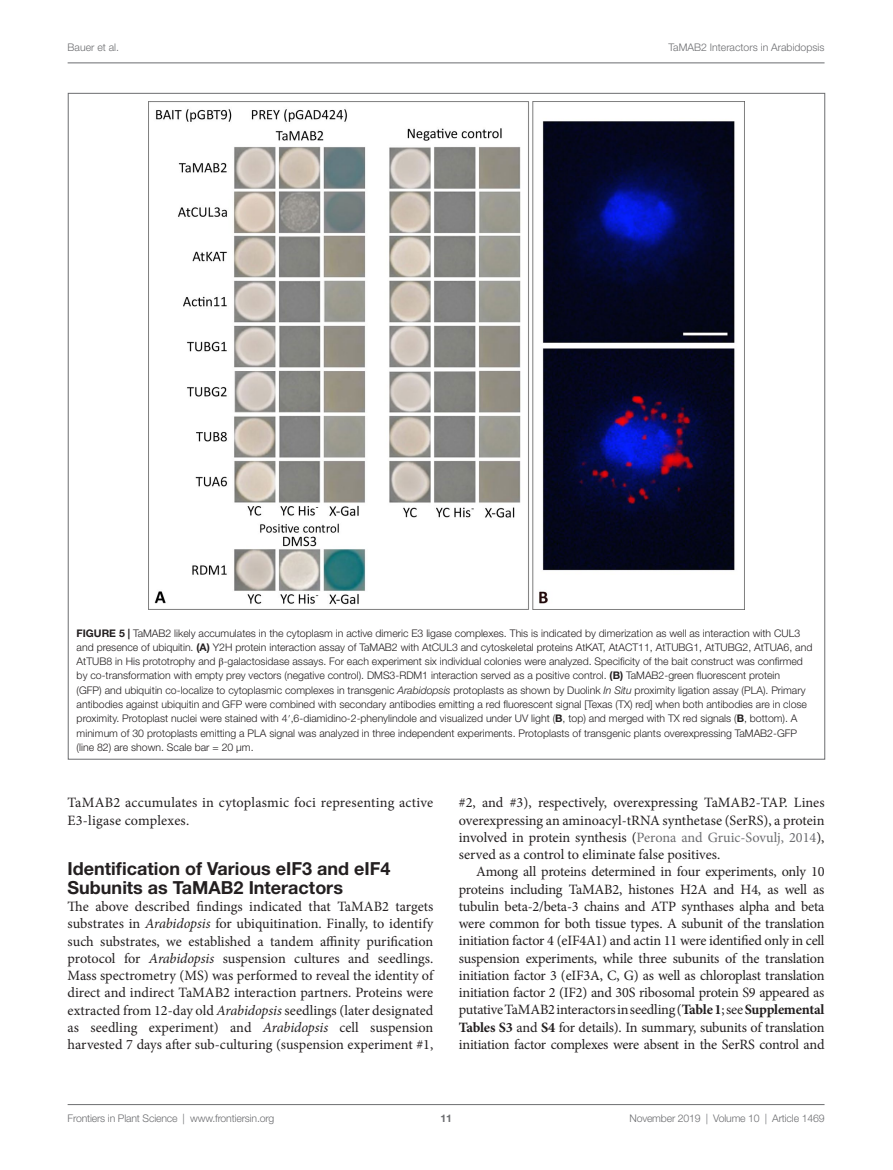
<style>
.page{position:relative;width:893px;height:1170px;background:#fff}
.page>*{position:absolute;margin:0;border:0;box-sizing:border-box;transform-origin:0 0}
._2{font:700 18px/18.8px "Helvetica Neue LT Std";color:#231f20}
.T1{font:14.25px/17.2px "Minion Pro MTC";color:#231f20;text-align:justify}
.T{font:14.25px/17.2px "Minion Pro MTC";letter-spacing:.005em;color:#231f20}
.FC{font:300 10.5px/14.2px "Helvetica Neue LT Std";color:#231f20}
.t1{font:300 10.5px "Helvetica Neue LT Std";letter-spacing:-.015em;color:#6c6d70}
.t2{font:700 10.5px "Helvetica Neue LT Std";color:#6c6d70}
.s1{font-weight:700}
.s2{font-style:italic}
.s3{color:#6c6d70}
.s4{font-family:"Minion Pro";font-weight:700}
</style>
<div class="page">
<hr style="left:68px;top:63px;width:756px;height:1px;background:#6c6d70">
<hr style="left:68px;top:1104px;width:756px;height:1px;background:#6c6d70">
<img style="left:149px;top:102px;width:586px;height:507px">
<p class="t1" style="left:68px;top:41px;width:53px">Bauer et al.</p>
<p class="t1" style="left:669px;top:41px;width:157px">TaMAB2 Interactors in Arabidopsis</p>
<p class="FC" style="left:77px;top:626px;width:737px"><span class="s1">FIGURE 5 |</span> TaMAB2 likely accumulates in the cytoplasm in active dimeric E3 ligase complexes. This is indicated by dimerization as well as interaction with CUL3 and presence of ubiquitin. <span class="s1">(A)</span> Y2H protein interaction assay of TaMAB2 with AtCUL3 and cytoskeletal proteins AtKAT, AtACT11, AtTUBG1, AtTUBG2, AtTUA6, and AtTUB8 in His prototrophy and β-galactosidase assays. For each experiment six individual colonies were analyzed. Specificity of the bait construct was confirmed by co-transformation with empty prey vectors (negative control). DMS3-RDM1 interaction served as a positive control. <span class="s1">(B)</span> TaMAB2-green fluorescent protein<br>(GFP) and ubiquitin co-localize to cytoplasmic complexes in transgenic <span class="s2">Arabidopsis</span> protoplasts as shown by Duolink <span class="s2">In Situ</span> proximity ligation assay (PLA). Primary antibodies against ubiquitin and GFP were combined with secondary antibodies emitting a red fluorescent signal [Texas (TX) red] when both antibodies are in close proximity. Protoplast nuclei were stained with 4′,6-diamidino-2-phenylindole and visualized under UV light (<span class="s1">B</span>, top) and merged with TX red signals (<span class="s1">B</span>, bottom). A minimum of 30 protoplasts emitting a PLA signal was analyzed in three independent experiments. Protoplasts of transgenic plants overexpressing TaMAB2-GFP (line 82) are shown. Scale bar = 20 µm.</p>
<p class="T" style="left:68px;top:794px;width:367px">TaMAB2 accumulates in cytoplasmic foci representing active<br>E3-ligase complexes.</p>
<p class="_2" style="left:68px;top:860px;width:324px">Identification of Various eIF3 and eIF4<br>Subunits as TaMAB2 Interactors</p>
<p class="T1" style="left:68px;top:897px;width:367px">The above described findings indicated that TaMAB2 targets substrates in <span class="s2">Arabidopsis</span> for ubiquitination. Finally, to identify such substrates, we established a tandem affinity purification protocol for <span class="s2">Arabidopsis</span> suspension cultures and seedlings.<br>Mass spectrometry (MS) was performed to reveal the identity of direct and indirect TaMAB2 interaction partners. Proteins were extracted from 12-day old <span class="s2">Arabidopsis</span> seedlings (later designated as seedling experiment) and <span class="s2">Arabidopsis</span> cell suspension harvested 7 days after sub-culturing (suspension experiment #1,</p>
<p class="T1" style="left:459px;top:794px;width:367px">#2, and #3), respectively, overexpressing TaMAB2-TAP. Lines overexpressing an aminoacyl-tRNA synthetase (SerRS), a protein involved in protein synthesis (<span class="s3">Perona and Gruic-Sovulj, 2014</span>), served as a control to eliminate false positives.</p>
<p class="T" style="left:459px;top:863px;width:367px;text-align:justify;text-indent:17px">Among all proteins determined in four experiments, only 10 proteins including TaMAB2, histones H2A and H4, as well as tubulin beta-2/beta-3 chains and ATP synthases alpha and beta were common for both tissue types. A subunit of the translation initiation factor 4 (eIF4A1) and actin 11 were identified only in cell suspension experiments, while three subunits of the translation initiation factor 3 (eIF3A, C, G) as well as chloroplast translation initiation factor 2 (IF2) and 30S ribosomal protein S9 appeared as putative TaMAB2 interactors in seedling (<span class="s4">Table 1</span>; see <span class="s4">Supplemental Tables S3</span> and <span class="s4">S4</span> for details). In summary, subunits of translation initiation factor complexes were absent in the SerRS control and</p>
<p class="t1" style="left:68px;top:1111px;width:208px">Frontiers in Plant Science | www.frontiersin.org</p>
<p class="t1" style="left:629px;top:1111px;width:197px">November 2019 | Volume 10 | Article 1469</p>
<p class="t2" style="left:440px;top:1111px;width:13px">11</p>
</div>
